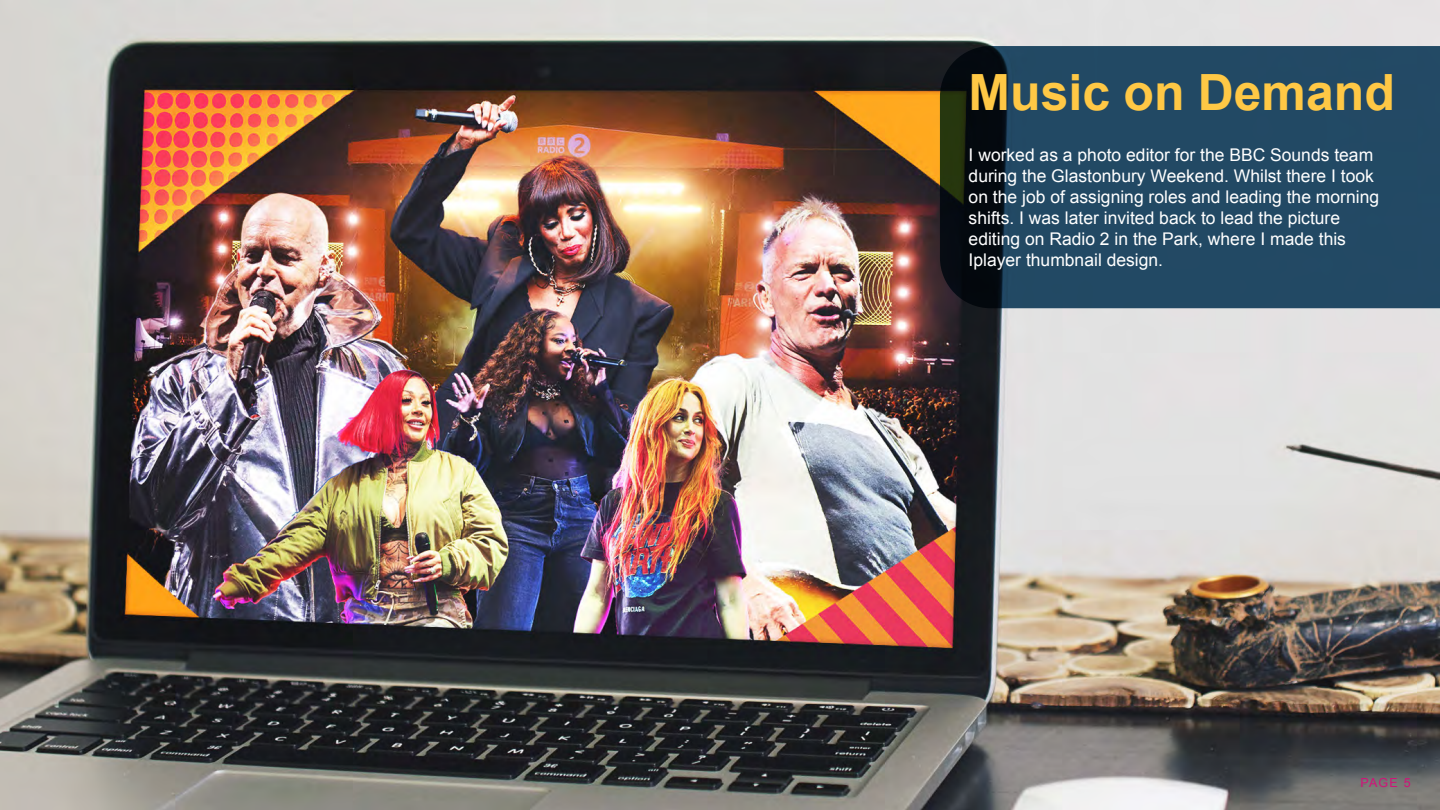
<style>
.page{position:relative;width:1440px;height:810px;background:#fff}
.page>*{position:absolute;margin:0;border:0;box-sizing:border-box;transform-origin:0 0}
.t1{font:700 50px "Arial";color:#ffc845}
.t2{font:17.5px/21px "Arial";color:#fff}
.t3{font:12.5px "Arial";color:#d01379}
</style>
<div class="page">
<img style="left:0;top:0;width:1440px;height:810px">
<svg style="left:940px;top:46px;width:500px;height:262px;background:#1f4159"></svg>
<p class="t1" style="left:969px;top:59px;width:428px">Music on Demand</p>
<p class="t2" style="left:969px;top:144px;width:412px">I worked as a photo editor for the BBC Sounds team during the Glastonbury Weekend. Whilst there I took on the job of assigning roles and leading the morning shifts. I was later invited back to lead the picture editing on Radio 2 in the Park, where I made this Iplayer thumbnail design.</p>
<p class="t3" style="left:1360px;top:774px;width:52px">PAGE 5</p>
</div>
